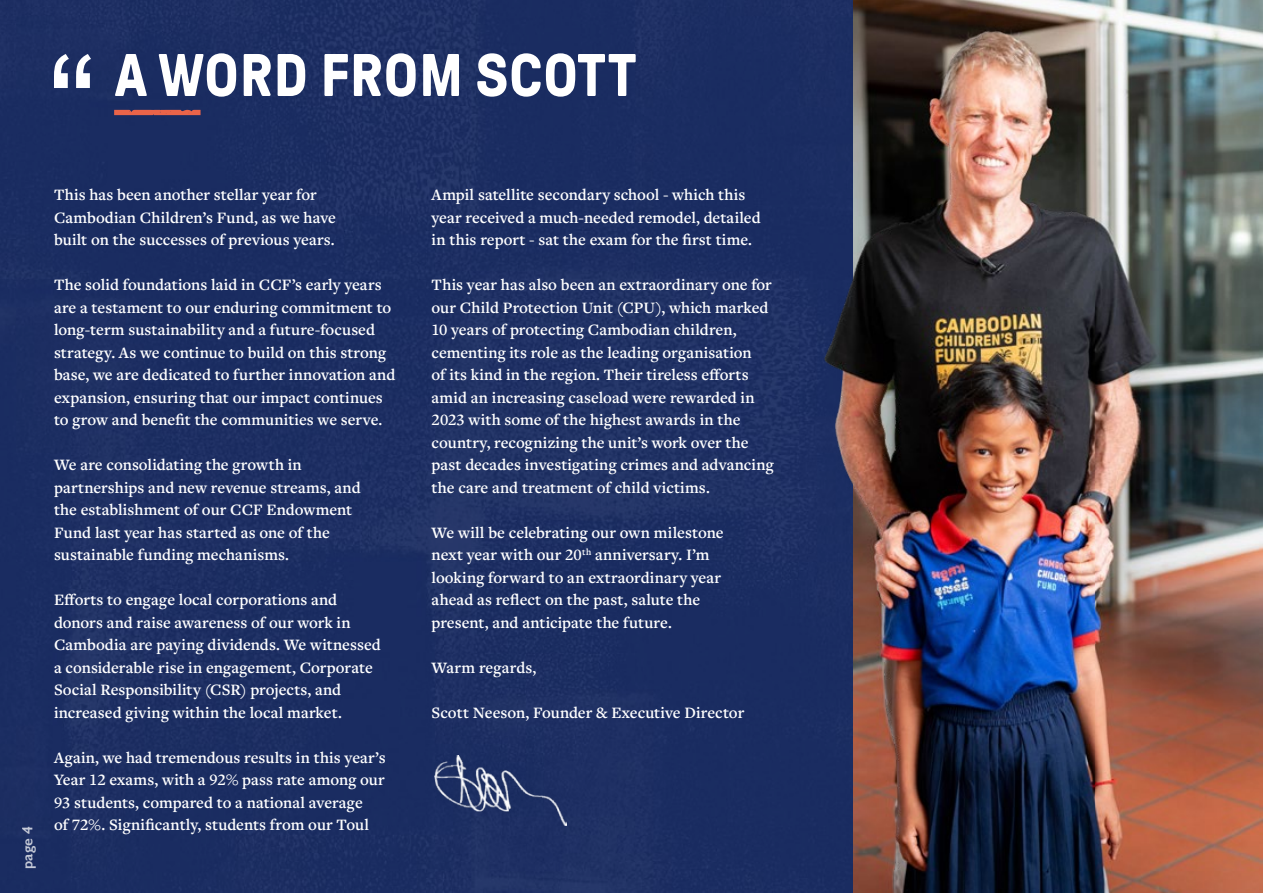
<style>
.page{position:relative;width:1263px;height:893px;background:#fff}
.page>*{position:absolute;margin:0;border:0;box-sizing:border-box;transform-origin:0 0}
.t1{font:700 60px "GT Pressura Pro";letter-spacing:.01em;color:#fff}
.t2{font:600 16.5px/22.5px "Freight Text Pro";letter-spacing:.005em;color:#fff}
.t3{font:600 15px "Gill Sans";color:#fff}
</style>
<div class="page">
<img style="left:1095px;top:0;width:167px;height:893px">
<div style="left:0;top:0;width:701px;height:893px;background:#1c2d61"></div>
<svg style="left:54px;top:54px;width:37px;height:34px"></svg>
<img style="left:434px;top:755px;width:133px;height:70px">
<hr style="left:1262px;top:0;width:1px;height:893px;background:#b8dcdb">
<svg style="left:114px;top:110px;width:87px;height:5px"></svg>
<img style="left:701px;top:0;width:394px;height:893px">
<h1 class="t1" style="left:114px;top:43px;width:523px">A WORD FROM SCOTT</h1>
<p class="t3" style="left:18px;top:869px;width:44px;rotate:-90deg">page 4</p>
<p class="t2" style="left:54px;top:183px;width:283px">This has been another stellar year for<br>Cambodian Children’s Fund, as we have built on the successes of previous years.</p>
<p class="t2" style="left:54px;top:273px;width:343px">The solid foundations laid in CCF’s early years are a testament to our enduring commitment to long-term sustainability and a future-focused strategy. As we continue to build on this strong base, we are dedicated to further innovation and expansion, ensuring that our impact continues to grow and benefit the communities we serve.</p>
<p class="t2" style="left:54px;top:453px;width:308px">We are consolidating the growth in partnerships and new revenue streams, and the establishment of our CCF Endowment Fund last year has started as one of the sustainable funding mechanisms.</p>
<p class="t2" style="left:54px;top:588px;width:328px">Efforts to engage local corporations and donors and raise awareness of our work in Cambodia are paying dividends. We witnessed a considerable rise in engagement, Corporate Social Responsibility (CSR) projects, and increased giving within the local market.</p>
<p class="t2" style="left:54px;top:746px;width:333px">Again, we had tremendous results in this year’s Year 12 exams, with a 92% pass rate among our 93 students, compared to a national average<br>of 72%. Significantly, students from our Toul</p>
<p class="t2" style="left:432px;top:183px;width:331px">Ampil satellite secondary school - which this year received a much-needed remodel, detailed in this report - sat the exam for the first time.</p>
<p class="t2" style="left:432px;top:273px;width:344px">This year has also been an extraordinary one for our Child Protection Unit (CPU), which marked 10 years of protecting Cambodian children, cementing its role as the leading organisation<br>of its kind in the region. Their tireless efforts amid an increasing caseload were rewarded in 2023 with some of the highest awards in the country, recognizing the unit’s work over the past decades investigating crimes and advancing the care and treatment of child victims.</p>
<p class="t2" style="left:432px;top:521px;width:293px">We will be celebrating our own milestone next year with our 20<sup>th</sup> anniversary. I’m looking forward to an extraordinary year ahead as reflect on the past, salute the present, and anticipate the future.</p>
<p class="t2" style="left:432px;top:656px;width:106px">Warm regards,</p>
<p class="t2" style="left:432px;top:701px;width:314px">Scott Neeson, Founder &amp; Executive Director</p>
</div>
